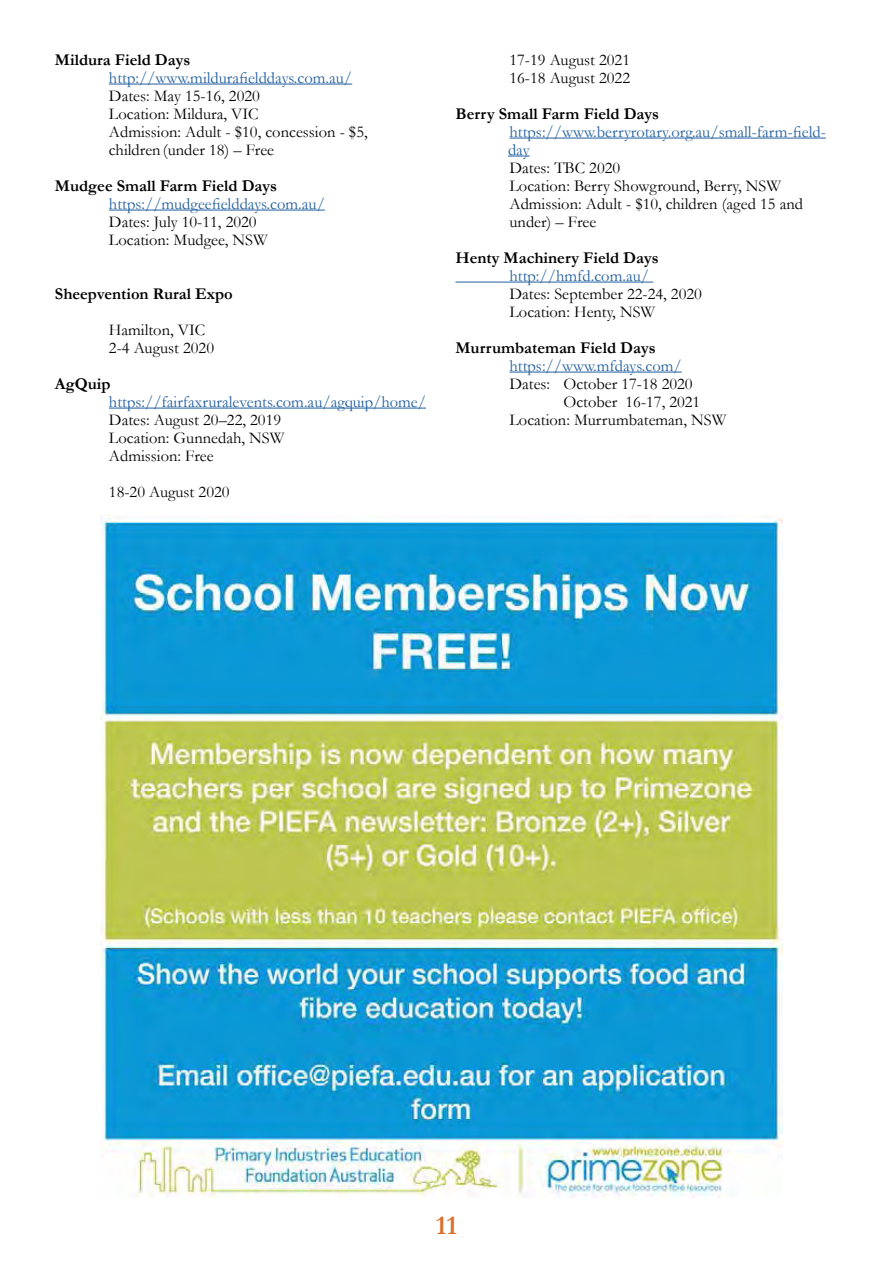
<style>
.page{position:relative;width:893px;height:1263px;background:#fff}
.page>*{position:absolute;margin:0;border:0;box-sizing:border-box;transform-origin:0 0}
.t1{font:700 27px "Garamond";color:#da6f2b}
.t2{font:16.5px/18px "Garamond";color:#000}
.t3{font:16.5px/18px "Garamond";color:#215e9e}
.t4{font:700 16.5px "Garamond";color:#000}
</style>
<div class="page">
<hr style="left:109px;top:84px;width:243px;height:1px;background:#215e9e">
<hr style="left:109px;top:210px;width:216px;height:1px;background:#215e9e">
<hr style="left:109px;top:408px;width:317px;height:1px;background:#215e9e">
<hr style="left:509px;top:138px;width:317px;height:1px;background:#215e9e">
<svg style="left:508px;top:156px;width:22px;height:1px"></svg>
<hr style="left:455px;top:282px;width:198px;height:1px;background:#215e9e">
<hr style="left:509px;top:372px;width:173px;height:1px;background:#215e9e">
<img style="left:101px;top:516px;width:682px;height:681px">
<p class="t4" style="left:55px;top:48px;width:137px">Mildura Field Days</p>
<p class="t3" style="left:109px;top:68px;width:245px">http://www.mildurafielddays.com.au/</p>
<p class="t2" style="left:109px;top:86px;width:260px">Dates: May 15-16, 2020<br>Location: Mildura, VIC<br>Admission: Adult - $10, concession - $5, children (under 18) – Free</p>
<p class="t4" style="left:55px;top:174px;width:224px">Mudgee Small Farm Field Days</p>
<p class="t3" style="left:109px;top:194px;width:217px">https://mudgeefielddays.com.au/</p>
<p class="t2" style="left:109px;top:212px;width:160px">Dates: July 10-11, 2020<br>Location: Mudgee, NSW</p>
<p class="t4" style="left:55px;top:282px;width:179px">Sheepvention Rural Expo</p>
<p class="t2" style="left:109px;top:320px;width:107px">Hamilton, VIC<br>2-4 August 2020</p>
<p class="t4" style="left:55px;top:372px;width:57px">AgQuip</p>
<p class="t3" style="left:109px;top:392px;width:319px">https://fairfaxruralevents.com.au/agquip/home/</p>
<p class="t2" style="left:109px;top:410px;width:177px">Dates: August 20–22, 2019<br>Location: Gunnedah, NSW<br>Admission: Free</p>
<p class="t2" style="left:109px;top:482px;width:122px">18-20 August 2020</p>
<p class="t2" style="left:509px;top:50px;width:122px">17-19 August 2021<br>16-18 August 2022</p>
<p class="t4" style="left:455px;top:102px;width:205px">Berry Small Farm Field Days</p>
<p class="t3" style="left:508px;top:122px;width:319px">https://www.berryrotary.org.au/small-farm-field&shy;day</p>
<p class="t2" style="left:509px;top:158px;width:295px">Dates: TBC 2020<br>Location: Berry Showground, Berry, NSW<br>Admission: Adult - $10, children (aged 15 and under) – Free</p>
<p class="t4" style="left:455px;top:246px;width:205px">Henty Machinery Field Days</p>
<p class="t3" style="left:509px;top:266px;width:141px">http://hmfd.com.au/</p>
<p class="t2" style="left:509px;top:284px;width:194px">Dates: September 22-24, 2020<br>Location: Henty, NSW</p>
<p class="t4" style="left:455px;top:336px;width:202px">Murrumbateman Field Days</p>
<p class="t3" style="left:509px;top:356px;width:174px">https://www.mfdays.com/</p>
<p class="t2" style="left:509px;top:374px;width:185px">Dates: October 17-18 2020</p>
<p class="t2" style="left:563px;top:392px;width:138px">October 16-17, 2021</p>
<p class="t2" style="left:509px;top:410px;width:218px">Location: Murrumbateman, NSW</p>
<h1 class="t1" style="left:436px;top:1207px;width:23px">11</h1>
</div>
